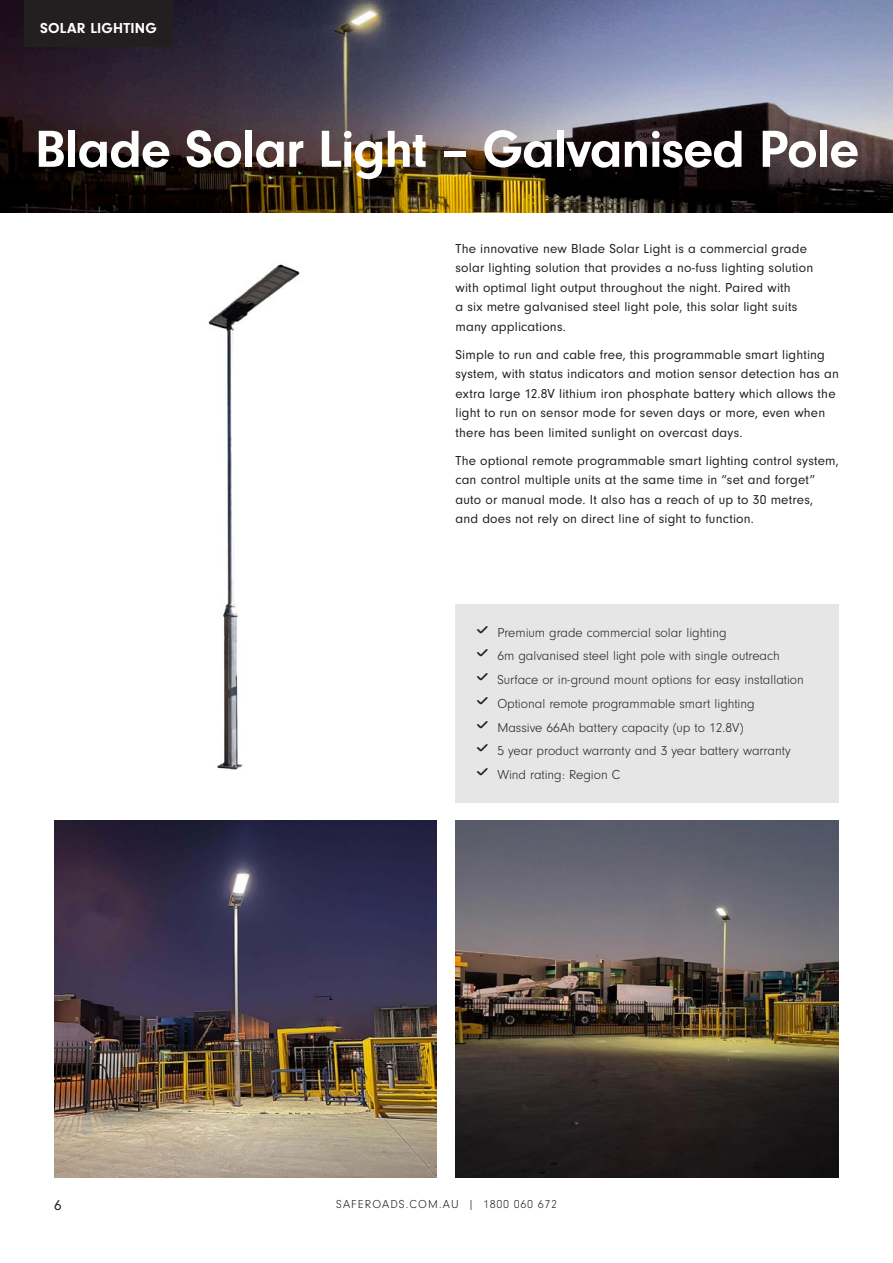
<style>
.page{position:relative;width:893px;height:1263px;background:#fff}
.page>*{position:absolute;margin:0;border:0;box-sizing:border-box;transform-origin:0 0}
.t1{font:700 54px "Neuzeit Gro";letter-spacing:-.02em;color:#fff}
.t2{font:700 15px "Neuzeit Gro";letter-spacing:.015em;color:#fff}
.t3{font:15px "Neuzeit Gro";color:#231f20}
.t4{font:13.5px/19.5px "Neuzeit Gro";letter-spacing:.015em;color:#231f20}
.t5{font:300 13.5px "Neuzeit Gro";color:#231f20}
.t6{font:300 12px "Neuzeit Gro";letter-spacing:.08em;color:#231f20}
.s1{font-family:"SS Community";font-weight:400}
</style>
<div class="page">
<div style="left:455px;top:604px;width:383px;height:198px;background:#e6e6e6"></div>
<img style="left:0;top:0;width:893px;height:213px">
<img style="left:54px;top:821px;width:383px;height:356px">
<img style="left:208px;top:264px;width:92px;height:506px">
<img style="left:455px;top:821px;width:383px;height:357px">
<div style="left:24px;top:0;width:149px;height:47px;background:#231f20"></div>
<p class="t2" style="left:40px;top:19px;width:118px">SOLAR LIGHTING</p>
<h1 class="t1" style="left:35px;top:119px;width:826px">Blade Solar Light – Galvanised Pole</h1>
<p class="t4" style="left:455px;top:239px;width:359px">The innovative new Blade Solar Light is a commercial grade solar lighting solution that provides a no-fuss lighting solution with optimal light output throughout the night. Paired with<br>a six metre galvanised steel light pole, this solar light suits many applications.</p>
<p class="t4" style="left:455px;top:345px;width:385px">Simple to run and cable free, this programmable smart lighting system, with status indicators and motion sensor detection has an extra large 12.8V lithium iron phosphate battery which allows the light to run on sensor mode for seven days or more, even when there has been limited sunlight on overcast days.</p>
<p class="t4" style="left:455px;top:451px;width:385px">The optional remote programmable smart lighting control system, can control multiple units at the same time in “set and forget” auto or manual mode. It also has a reach of up to 30 metres, and does not rely on direct line of sight to function.</p>
<p class="t5" style="left:475px;top:625px;width:253px"><span class="s1">✓</span> Premium grade commercial solar lighting</p>
<p class="t5" style="left:475px;top:649px;width:306px"><span class="s1">✓</span> 6m galvanised steel light pole with single outreach</p>
<p class="t5" style="left:475px;top:672px;width:330px"><span class="s1">✓</span> Surface or in-ground mount options for easy installation</p>
<p class="t5" style="left:475px;top:696px;width:281px"><span class="s1">✓</span> Optional remote programmable smart lighting</p>
<p class="t5" style="left:475px;top:720px;width:270px"><span class="s1">✓</span> Massive 66Ah battery capacity (up to 12.8V)</p>
<p class="t5" style="left:475px;top:744px;width:317px"><span class="s1">✓</span> 5 year product warranty and 3 year battery warranty</p>
<p class="t5" style="left:475px;top:767px;width:146px"><span class="s1">✓</span> Wind rating: Region C</p>
<p class="t3" style="left:54px;top:1197px;width:9px">6</p>
<p class="t6" style="left:336px;top:1198px;width:222px">SAFEROADS.COM.AU | 1800 060 672</p>
</div>
